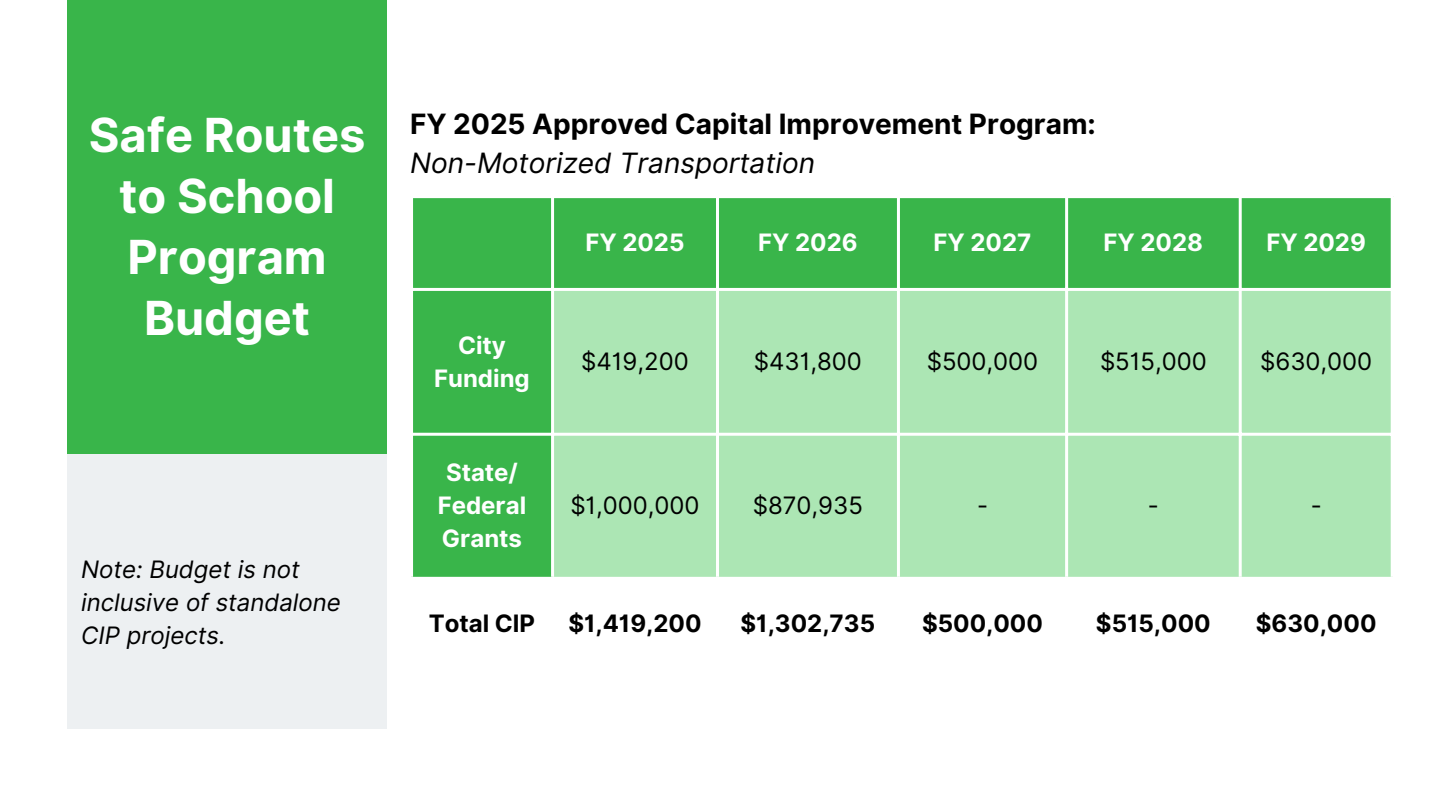
<style>
.page{position:relative;width:1440px;height:810px;background:#fff}
.page>*{position:absolute;margin:0;border:0;box-sizing:border-box;transform-origin:0 0}
.t1{font:700 47px/60.8px "Inter";color:#fff;text-align:center}
.t2{font:700 28px/39px "Inter";color:#000}
.t3{font:24px "Inter";color:#000}
.t4{font:700 24px/33px "Inter";color:#fff;text-align:center}
.t5{font:700 24px "Inter";color:#000}
.t6{font:italic 24px/33px "Inter";color:#000}
.s1{font-weight:400;font-style:italic}
</style>
<div class="page">
<div style="left:68px;top:453px;width:319px;height:276px;background:#edf0f2"></div>
<div style="left:68px;top:0;width:319px;height:453px;background:#39b54a"></div>
<div style="left:413px;top:198px;width:978px;height:379px;background:#39b54a"></div>
<div style="left:554px;top:291px;width:837px;height:286px;background:#ace6b4"></div>
<hr style="left:551px;top:198px;width:3px;height:379px;background:#fff">
<hr style="left:716px;top:198px;width:3px;height:379px;background:#fff">
<hr style="left:897px;top:198px;width:3px;height:379px;background:#fff">
<hr style="left:1065px;top:198px;width:3px;height:379px;background:#fff">
<hr style="left:1239px;top:198px;width:3px;height:379px;background:#fff">
<hr style="left:410px;top:288px;width:984px;height:3px;background:#fff">
<hr style="left:410px;top:433px;width:984px;height:3px;background:#fff">
<p class="t1" style="left:89px;top:105px;width:278px">Safe Routes to School<br>Program<br>Budget</p>
<p class="t6" style="left:81px;top:553px;width:261px">Note: Budget is not inclusive of standalone<br>CIP projects.</p>
<p class="t2" style="left:410px;top:104px;width:687px">FY 2025 Approved Capital Improvement Program:<br><span class="s1">Non-Motorized Transportation</span></p>
<p class="t4" style="left:434px;top:329px;width:97px">City<br>Funding</p>
<h1 class="t4" style="left:585px;top:226px;width:101px">FY 2025</h1>
<p class="t4" style="left:758px;top:226px;width:101px">FY 2026</p>
<h2 class="t4" style="left:934px;top:226px;width:99px">FY 2027</h2>
<p class="t4" style="left:1104px;top:226px;width:101px">FY 2028</p>
<p class="t4" style="left:1266px;top:226px;width:101px">FY 2029</p>
<p class="t3" style="left:581px;top:347px;width:109px">$419,200</p>
<p class="t3" style="left:754px;top:347px;width:110px">$431,800</p>
<p class="t3" style="left:927px;top:347px;width:113px">$500,000</p>
<p class="t3" style="left:1100px;top:347px;width:108px">$515,000</p>
<p class="t3" style="left:1260px;top:347px;width:114px">$630,000</p>
<p class="t4" style="left:446px;top:456px;width:73px">State/</p>
<p class="t4" style="left:438px;top:489px;width:90px;text-align:left">Federal<br>Grants</p>
<p class="t3" style="left:570px;top:491px;width:131px">$1,000,000</p>
<p class="t3" style="left:753px;top:491px;width:112px">$870,935</p>
<p class="t3" style="left:977px;top:491px;width:13px">-</p>
<p class="t3" style="left:1148px;top:491px;width:13px">-</p>
<p class="t3" style="left:1311px;top:491px;width:13px">-</p>
<p class="t5" style="left:429px;top:609px;width:108px">Total CIP</p>
<p class="t5" style="left:568px;top:609px;width:135px">$1,419,200</p>
<p class="t5" style="left:741px;top:609px;width:136px">$1,302,735</p>
<p class="t5" style="left:922px;top:609px;width:122px">$500,000</p>
<p class="t5" style="left:1096px;top:609px;width:116px">$515,000</p>
<p class="t5" style="left:1256px;top:609px;width:122px">$630,000</p>
</div>
